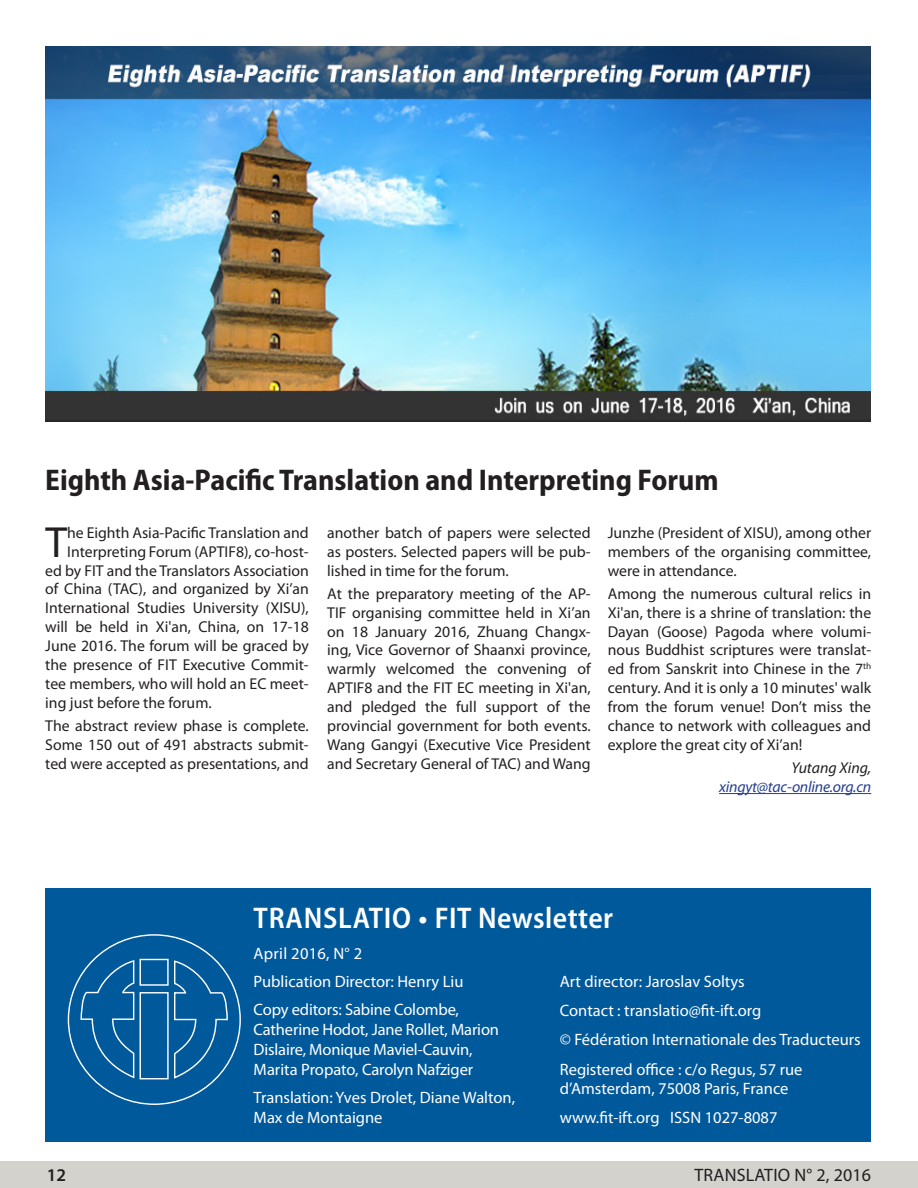
<style>
.page{position:relative;width:918px;height:1188px;background:#fff}
.page>*{position:absolute;margin:0;border:0;box-sizing:border-box;transform-origin:0 0}
.t1{font:43.8px "Myriad Pro";color:#231f20}
.Titel_2{font:700 semi-condensed 30px "Myriad Pro";color:#231f20}
.Titel{font:600 semi-condensed 30px "Myriad Pro";letter-spacing:.015em;color:#fff}
.t2{font:18px "Myriad Pro";letter-spacing:.01em;color:#231f20}
.t3{font:600 18px "Myriad Pro";color:#231f20}
.Titel-2{font:16.5px/19.8px "Myriad Pro";color:#fff}
.t4{font:15.75px/18.9px "Myriad Pro";color:#231f20;text-align:justify}
.t5{font:italic 15.75px "Myriad Pro";letter-spacing:-.015em;color:#253f8e}
.t6{font:italic 15.75px "Myriad Pro";color:#231f20}
</style>
<div class="page">
<div style="left:0;top:1161px;width:918px;height:27px;background:#d3d2cd"></div>
<img style="left:45px;top:47px;width:826px;height:375px">
<hr style="left:719px;top:793px;width:152px;height:1px;background:#253f8e">
<div style="left:45px;top:888px;width:826px;height:253px;background:#00599b"></div>
<svg style="left:80px;top:959px;width:55px;height:120px"></svg>
<svg style="left:174px;top:960px;width:55px;height:120px"></svg>
<div style="left:140px;top:992px;width:29px;height:87px;background:#00599b;border:1px solid #fff"></div>
<div style="left:140px;top:959px;width:29px;height:27px;background:#00599b;border:1px solid #fff"></div>
<p class="Titel_2" style="left:45px;top:461px;width:675px">Eighth Asia-Pacific Translation and Interpreting Forum</p>
<p class="t1" style="left:45px;top:515px;width:23px">T</p>
<p class="t4" style="left:67px;top:523px;width:243px">he Eighth Asia-Pacific Translation and</p>
<p class="t4" style="left:327px;top:523px;width:265px">another batch of papers were selected as posters. Selected papers will be pub&shy;lished in time for the forum.</p>
<p class="t4" style="left:327px;top:584px;width:265px">At the preparatory meeting of the AP-TIF organising committee held in Xi’an on 18 January 2016, Zhuang Changx&shy;ing, Vice Governor of Shaanxi province, warmly welcomed the convening of APTIF8 and the FIT EC meeting in Xi'an, and pledged the full support of the provincial government for both events.<br>Wang Gangyi (Executive Vice President and Secretary General of TAC) and Wang</p>
<p class="t4" style="left:608px;top:523px;width:265px">Junzhe (President of XISU), among other members of the organising committee, were in attendance.</p>
<p class="t4" style="left:608px;top:584px;width:265px">Among the numerous cultural relics in Xi'an, there is a shrine of translation: the Dayan (Goose) Pagoda where volumi&shy;nous Buddhist scriptures were translat&shy;ed from Sanskrit into Chinese in the 7<sup>th </sup>century. And it is only a 10 minutes' walk from the forum venue! Don’t miss the chance to network with colleagues and explore the great city of Xi’an!</p>
<p class="t6" style="left:791px;top:758px;width:81px">Yutang Xing,</p>
<p class="t5" style="left:719px;top:777px;width:154px">xingyt@tac-online.org.cn</p>
<p class="t4" style="left:67px;top:542px;width:243px">Interpreting Forum (APTIF8), co-host-</p>
<p class="t4" style="left:45px;top:561px;width:265px">ed by FIT and the Translators Association</p>
<p class="t4" style="left:45px;top:580px;width:265px">of China (TAC), and organized by Xi’an</p>
<p class="t4" style="left:45px;top:598px;width:265px">International Studies University (XISU),</p>
<p class="t4" style="left:45px;top:617px;width:265px">will be held in Xi'an, China, on 17-18</p>
<p class="t4" style="left:45px;top:636px;width:265px">June 2016. The forum will be graced by</p>
<p class="t4" style="left:45px;top:655px;width:265px">the presence of FIT Executive Commit-</p>
<p class="t4" style="left:45px;top:674px;width:265px">tee members, who will hold an EC meet-</p>
<p class="t4" style="left:45px;top:693px;width:168px">ing just before the forum.</p>
<p class="t4" style="left:45px;top:716px;width:265px">The abstract review phase is complete.<br>Some 150 out of 491 abstracts submit&shy;ted were accepted as presentations, and</p>
<p class="Titel" style="left:254px;top:899px;width:361px">TRANSLATIO • FIT Newsletter</p>
<p class="Titel-2" style="left:254px;top:943px;width:110px">April 2016, N° 2</p>
<p class="Titel-2" style="left:254px;top:971px;width:211px">Publication Director: Henry Liu</p>
<p class="Titel-2" style="left:254px;top:1000px;width:207px">Copy editors: Sabine Colombe,</p>
<p class="Titel-2" style="left:254px;top:1019px;width:247px">Catherine Hodot, Jane Rollet, Marion</p>
<p class="Titel-2" style="left:254px;top:1039px;width:221px">Dislaire, Monique Maviel-Cauvin,<br>Marita Propato, Carolyn Nafziger</p>
<p class="Titel-2" style="left:254px;top:1087px;width:263px">Translation: Yves Drolet, Diane Walton,<br>Max de Montaigne</p>
<p class="Titel-2" style="left:560px;top:971px;width:186px">Art director: Jaroslav Soltys</p>
<p class="Titel-2" style="left:560px;top:1001px;width:203px">Contact : translatio@fit-ift.org</p>
<p class="Titel-2" style="left:560px;top:1030px;width:303px">© Fédération Internationale des Traducteurs</p>
<p class="Titel-2" style="left:560px;top:1059px;width:244px">Registered office : c/o Regus, 57 rue d’Amsterdam, 75008 Paris, France</p>
<p class="Titel-2" style="left:560px;top:1108px;width:219px">www.fit-ift.org ISSN 1027-8087</p>
<p class="t3" style="left:47px;top:1164px;width:21px">12</p>
<p class="t2" style="left:694px;top:1164px;width:178px">TRANSLATIO N° 2, 2016</p>
</div>
